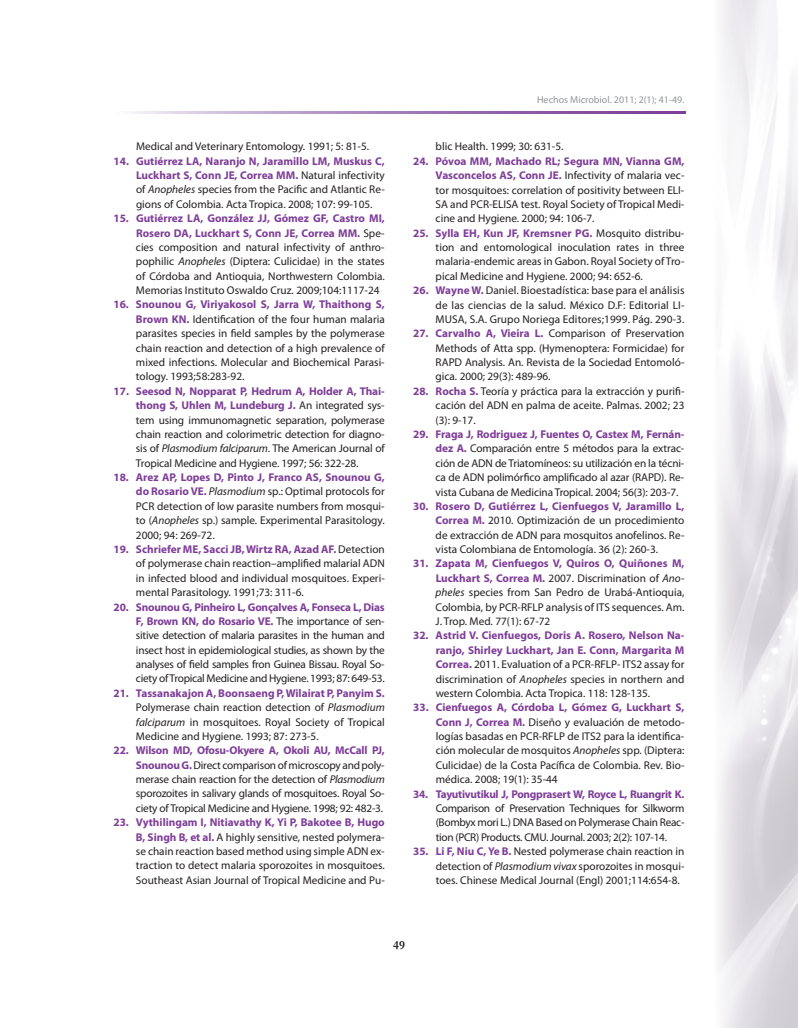
<style>
.page{position:relative;width:798px;height:1028px;background:#fff}
.page>*{position:absolute;margin:0;border:0;box-sizing:border-box;transform-origin:0 0}
.t1{font:700 12.5px "Garamond";color:#231f20}
.t2{font:11.25px/14.4px "Myriad Pro";color:#231f20;text-align:justify}
.t3{font:700 11.25px "Myriad Pro";letter-spacing:-.025em;color:#7e3e98}
.t4{font:10px "Myriad Pro";color:#939598}
.s1{font-weight:700;color:#7e3e98}
.s2{font-style:italic}
</style>
<div class="page">
<svg style="left:130px;top:112px;width:554px;height:1px"></svg>
<img style="left:718px;top:0;width:79px;height:1028px">
<p class="t2" style="left:136px;top:139px;width:234px">Medical and Veterinary Entomology. 1991; 5: 81-5.</p>
<p class="t2" style="left:136px;top:153px;width:250px;text-indent:-22px"><span class="s1">14. Gutiérrez LA, Naranjo N, Jaramillo LM, Muskus C, Luckhart S, Conn JE, Correa MM.</span> Natural infectivity of <span class="s2">Anopheles</span> species from the Pacific and Atlantic Re&shy;gions of Colombia. Acta Tropica. 2008; 107: 99-105.</p>
<p class="t2" style="left:136px;top:211px;width:250px;text-indent:-22px"><span class="s1">15. G utiérrez LA, González JJ, Gómez GF, Castro MI, Rosero DA, Luckhart S, Conn JE, Correa MM.</span> Spe&shy;cies composition and natural infectivity of anthro&shy;pophilic <span class="s2">Anopheles</span> (Diptera: Culicidae) in the states of Córdoba and Antioquia, Northwestern Colombia.<br>Memorias Instituto Oswaldo Cruz. 2009;104:1117-24</p>
<p class="t2" style="left:136px;top:297px;width:250px;text-indent:-22px"><span class="s1">16. Snounou G, Viriyakosol S, Jarra W, Thaithong S, Brown KN.</span> Identification of the four human malaria parasites species in field samples by the polymerase chain reaction and detection of a high prevalence of mixed infections. Molecular and Biochemical Parasi&shy;tology. 1993;58:283-92.</p>
<p class="t2" style="left:136px;top:383px;width:250px;text-indent:-22px"><span class="s1">17. Seesod N, Nopparat P, Hedrum A, Holder A, Thai&shy;thong S, Uhlen M, Lundeburg J.</span> An integrated sys&shy;tem using immunomagnetic separation, polymerase chain reaction and colorimetric detection for diagno&shy;sis of <span class="s2">Plasmodium falciparum</span>. The American Journal of Tropical Medicine and Hygiene. 1997; 56: 322-28.</p>
<p class="t2" style="left:136px;top:470px;width:250px;text-indent:-23px"><span class="s1">18. Arez AP, Lopes D, Pinto J, Franco AS, Snounou G, do Rosario VE.</span> <span class="s2">Plasmodium</span> sp.: Optimal protocols for PCR detection of low parasite numbers from mosqui&shy;to (<span class="s2">Anopheles</span> sp.) sample. Experimental Parasitology.<br>2000; 94: 269-72.</p>
<p class="t2" style="left:136px;top:542px;width:250px;text-indent:-23px"><span class="s1">19. Schriefer ME, Sacci JB, Wirtz RA, Azad AF.</span> Detection of polymerase chain reaction–amplified malarial ADN in infected blood and individual mosquitoes. Experi&shy;mental Parasitology. 1991;73: 311-6.</p>
<p class="t2" style="left:136px;top:599px;width:250px;text-indent:-22px"><span class="s1">20. Snounou G, Pinheiro L, Gonçalves A, Fonseca L, Dias F, Brown KN, do Rosario VE.</span> The importance of sen&shy;sitive detection of malaria parasites in the human and insect host in epidemiological studies, as shown by the analyses of field samples fron Guinea Bissau. Royal So&shy;ciety of Tropical Medicine and Hygiene. 1993; 87: 649-53.</p>
<p class="t2" style="left:136px;top:685px;width:250px;text-indent:-22px"><span class="s1">21. Tassanakajon A, Boonsaeng P, Wilairat P, Panyim S.<br></span>Polymerase chain reaction detection of <span class="s2">Plasmodium falciparum</span> in mosquitoes. Royal Society of Tropical Medicine and Hygiene. 1993; 87: 273-5.</p>
<p class="t2" style="left:136px;top:743px;width:250px;text-indent:-22px"><span class="s1">22. Wilson MD, Ofosu-Okyere A, Okoli AU, McCall PJ, Snounou G.</span> Direct comparison of microscopy and poly&shy;merase chain reaction for the detection of <span class="s2">Plasmodium </span>sporozoites in salivary glands of mosquitoes. Royal So&shy;ciety of Tropical Medicine and Hygiene. 1998; 92: 482-3.</p>
<p class="t2" style="left:136px;top:815px;width:250px;text-indent:-23px"><span class="s1">23. Vythilingam I, Nitiavathy K, Yi P, Bakotee B, Hugo B, Singh B, et al.</span> A highly sensitive, nested polymera&shy;se chain reaction based method using simple ADN ex&shy;traction to detect malaria sporozoites in mosquitoes.<br>Southeast Asian Journal of Tropical Medicine and Pu-</p>
<p class="t4" style="left:537px;top:93px;width:149px">Hechos Microbiol. 2011; 2(1); 41-49.</p>
<p class="t2" style="left:435px;top:139px;width:129px">blic Health. 1999; 30: 631-5.</p>
<p class="t2" style="left:435px;top:154px;width:250px;text-indent:-23px"><span class="s1">24. Póvoa MM, Machado RL; Segura MN, Vianna GM, Vasconcelos AS, Conn JE.</span> Infectivity of malaria vec&shy;tor mosquitoes: correlation of positivity between ELI-SA and PCR-ELISA test. Royal Society of Tropical Medi&shy;cine and Hygiene. 2000; 94: 106-7.</p>
<p class="t2" style="left:435px;top:225px;width:250px;text-indent:-22px"><span class="s1">25. Sylla EH, Kun JF, Kremsner PG.</span> Mosquito distribu&shy;tion and entomological inoculation rates in three malaria-endemic areas in Gabon. Royal Society of Tro&shy;pical Medicine and Hygiene. 2000; 94: 652-6.</p>
<p class="t2" style="left:435px;top:283px;width:250px;text-indent:-22px"><span class="s1">26. Wayne W.</span> Daniel. Bioestadística: base para el análisis de las ciencias de la salud. México D.F: Editorial LI-MUSA, S.A. Grupo Noriega Editores;1999. Pág. 290-3.</p>
<p class="t2" style="left:435px;top:326px;width:250px;text-indent:-22px"><span class="s1">27. Carvalho A, Vieira L.</span> Comparison of Preservation Methods of Atta spp. (Hymenoptera: Formicidae) for RAPD Analysis. An. Revista de la Sociedad Entomoló&shy;gica. 2000; 29(3): 489-96.</p>
<p class="t2" style="left:435px;top:384px;width:250px;text-indent:-22px"><span class="s1">28. Rocha S.</span> Teoría y práctica para la extracción y purifi&shy;cación del ADN en palma de aceite. Palmas. 2002; 23 (3): 9-17.</p>
<p class="t2" style="left:435px;top:427px;width:250px;text-indent:-22px"><span class="s1">29. Fraga J, Rodriguez J, Fuentes O, Castex M, Fernán&shy;dez A.</span> Comparación entre 5 métodos para la extrac&shy;ción de ADN de Triatomíneos: su utilización en la técni&shy;ca de ADN polimórfico amplificado al azar (RAPD). Re&shy;vista Cubana de Medicina Tropical. 2004; 56(3): 203-7.</p>
<p class="t2" style="left:435px;top:499px;width:250px;text-indent:-23px"><span class="s1">30. Rosero D, Gutiérrez L, Cienfuegos V, Jaramillo L, Correa M.</span> 2010. Optimización de un procedimiento de extracción de ADN para mosquitos anofelinos. Re&shy;vista Colombiana de Entomología. 36 (2): 260-3.</p>
<p class="t2" style="left:435px;top:556px;width:250px;text-indent:-22px"><span class="s1">31. Zapata M, Cienfuegos V, Quiros O, Quiñones M, Luckhart S, Correa M.</span> 2007. Discrimination of <span class="s2">Ano&shy;pheles</span> species from San Pedro de Urabá-Antioquia, Colombia, by PCR-RFLP analysis of ITS sequences. Am.<br>J. Trop. Med. 77(1): 67-72</p>
<p class="t2" style="left:435px;top:628px;width:250px;text-indent:-23px"><span class="s1">32. Astrid V. Cienfuegos, Doris A. Rosero, Nelson Na&shy;ranjo, Shirley Luckhart, Jan E. Conn, Margarita M Correa.</span> 2011. Evaluation of a PCR-RFLP- ITS2 assay for discrimination of <span class="s2">Anopheles</span> species in northern and western Colombia. Acta Tropica. 118: 128-135.</p>
<p class="t2" style="left:435px;top:700px;width:250px;text-indent:-22px"><span class="s1">33. Cienfuegos A, Córdoba L, Gómez G, Luckhart S, Conn J, Correa M.</span> Diseño y evaluación de metodo&shy;logías basadas en PCR-RFLP de ITS2 para la identifica&shy;ción molecular de mosquitos <span class="s2">Anopheles</span> spp. (Diptera:<br>Culicidae) de la Costa Pacífica de Colombia. Rev. Bio&shy;médica. 2008; 19(1): 35-44</p>
<p class="t3" style="left:413px;top:786px;width:273px">34. Tayutivutikul J, Pongprasert W, Royce L, Ruangrit K.</p>
<p class="t2" style="left:435px;top:801px;width:250px">Comparison of Preservation Techniques for Silkworm (Bombyx mori L.) DNA Based on Polymerase Chain Reac&shy;tion (PCR) Products. CMU. Journal. 2003; 2(2): 107-14.</p>
<p class="t2" style="left:435px;top:844px;width:250px;text-indent:-23px"><span class="s1">35. Li F, Niu C, Ye B.</span> Nested polymerase chain reaction in detection of <span class="s2">Plasmodium vivax</span> sporozoites in mosqui&shy;toes. Chinese Medical Journal (Engl) 2001;114:654-8.</p>
<p class="t1" style="left:393px;top:936px;width:13px">49</p>
</div>
